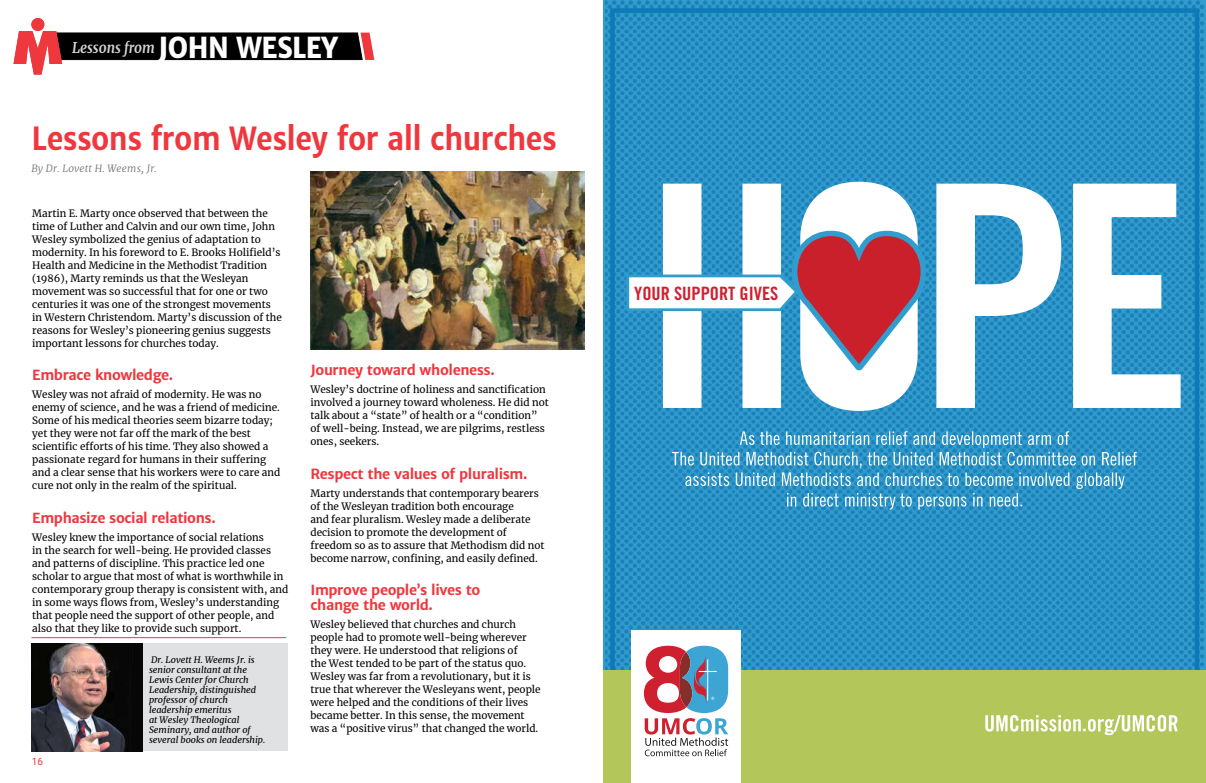
<style>
.page{position:relative;width:1206px;height:783px;background:#fff}
.page>*{position:absolute;margin:0;border:0;box-sizing:border-box;transform-origin:0 0}
.t1{font:700 32px "Merriweather Sans";letter-spacing:-.02em;color:#ef373e;scale:.9 1}
.t2{font:18.4px "Trade Gothic Bold Cond Twenty";color:#cf202f}
.t3{font:italic 700 15px "Merriweather";color:#d1d3d4;scale:.9 1}
.t4{font:700 14px/15px "Merriweather Sans";letter-spacing:-.03em;color:#ef373e}
.t5{font:10px/13px "Merriweather";color:#000}
.t6{font:italic 300 10px "Merriweather";letter-spacing:.02em;color:#6d6e71}
.t7{font:10px "Roboto";color:#ef373e}
.t8{font:italic 9px/10px "Merriweather";color:#000}
.s1{font-family:"Merriweather Sans";font-weight:800;font-style:normal;font-size:29px;color:#fff}
</style>
<div class="page">
<svg style="left:14px;top:18px;width:360px;height:57px"></svg>
<div style="left:32px;top:644px;width:256px;height:108px;background:#e0e1e2"></div>
<img style="left:32px;top:644px;width:110px;height:108px">
<hr style="left:32px;top:637px;width:254px;height:1px;background:#ef373e">
<img style="left:606px;top:0;width:197px;height:670px">
<img style="left:803px;top:0;width:400px;height:670px">
<div style="left:610px;top:8px;width:589px;height:766px;border:5px solid #0c7ab6"></div>
<div style="left:603px;top:670px;width:603px;height:112px;background:#b3c65a"></div>
<svg style="left:985px;top:715px;width:193px;height:20px"></svg>
<svg style="left:663px;top:184px;width:518px;height:224px"></svg>
<div style="left:800px;top:182px;width:118px;height:229px;background:#fff;border-radius:58px"></div>
<svg style="left:625px;top:228px;width:304px;height:145px"></svg>
<div style="left:631px;top:630px;width:110px;height:152px;background:#fff"></div>
<svg style="left:644px;top:646px;width:84px;height:110px"></svg>
<svg style="left:672px;top:431px;width:465px;height:79px;background:#47a0cc"></svg>
<img style="left:310px;top:171px;width:274px;height:179px">
<h3 class="t3" style="left:72px;top:37px;width:297px">Lessons from <span class="s1">JOHN WESLEY</span></h3>
<h1 class="t1" style="left:32px;top:118px;width:585px">Lessons from Wesley for all churches</h1>
<p class="t6" style="left:32px;top:162px;width:127px">By Dr. Lovett H. Weems, Jr.</p>
<p class="t5" style="left:32px;top:206px;width:251px">Martin E. Marty once observed that between the time of Luther and Calvin and our own time, John Wesley symbolized the genius of adaptation to modernity. In his foreword to E. Brooks Holifield’s Health and Medicine in the Methodist Tradition (1986), Marty reminds us that the Wesleyan movement was so successful that for one or two centuries it was one of the strongest movements in Western Christendom. Marty’s discussion of the reasons for Wesley’s pioneering genius suggests important lessons for churches today.</p>
<h3 class="t4" style="left:32px;top:367px;width:143px">Embrace knowledge.</h3>
<p class="t5" style="left:32px;top:388px;width:250px">Wesley was not afraid of modernity. He was no enemy of science, and he was a friend of medicine.<br>Some of his medical theories seem bizarre today; yet they were not far off the mark of the best scientific efforts of his time. They also showed a passionate regard for humans in their suffering and a clear sense that his workers were to care and cure not only in the realm of the spiritual.</p>
<h3 class="t4" style="left:32px;top:510px;width:185px">Emphasize social relations.</h3>
<p class="t5" style="left:32px;top:530px;width:258px">Wesley knew the importance of social relations<br>in the search for well-being. He provided classes and patterns of discipline. This practice led one scholar to argue that most of what is worthwhile in contemporary group therapy is consistent with, and in some ways flows from, Wesley’s understanding that people need the support of other people, and also that they like to provide such support.</p>
<p class="t7" style="left:32px;top:754px;width:13px">16</p>
<p class="t8" style="left:149px;top:654px;width:118px">Dr. Lovett H. Weems Jr. is senior consultant at the<br>Lewis Center for Church<br>Leadership, distinguished professor of church leadership emeritus<br>at Wesley Theological<br>Seminary, and author of several books on leadership.</p>
<h3 class="t4" style="left:310px;top:363px;width:186px">Journey toward wholeness.</h3>
<p class="t5" style="left:310px;top:383px;width:240px">Wesley’s doctrine of holiness and sanctification involved a journey toward wholeness. He did not talk about a “state” of health or a “condition” of well-being. Instead, we are pilgrims, restless ones, seekers.</p>
<h3 class="t4" style="left:310px;top:466px;width:219px">Respect the values of pluralism.</h3>
<p class="t5" style="left:310px;top:486px;width:236px">Marty understands that contemporary bearers of the Wesleyan tradition both encourage<br>and fear pluralism. Wesley made a deliberate decision to promote the development of freedom so as to assure that Methodism did not become narrow, confining, and easily defined.</p>
<h3 class="t4" style="left:310px;top:583px;width:172px">Improve people’s lives to change the world.</h3>
<p class="t5" style="left:310px;top:618px;width:232px">Wesley believed that churches and church people had to promote well-being wherever they were. He understood that religions of<br>the West tended to be part of the status quo.<br>Wesley was far from a revolutionary, but it is true that wherever the Wesleyans went, people were helped and the conditions of their lives became better. In this sense, the movement was a “positive virus” that changed the world.</p>
<h2 class="t2" style="left:634px;top:283px;width:146px">YOUR SUPPORT GIVES</h2>
</div>
